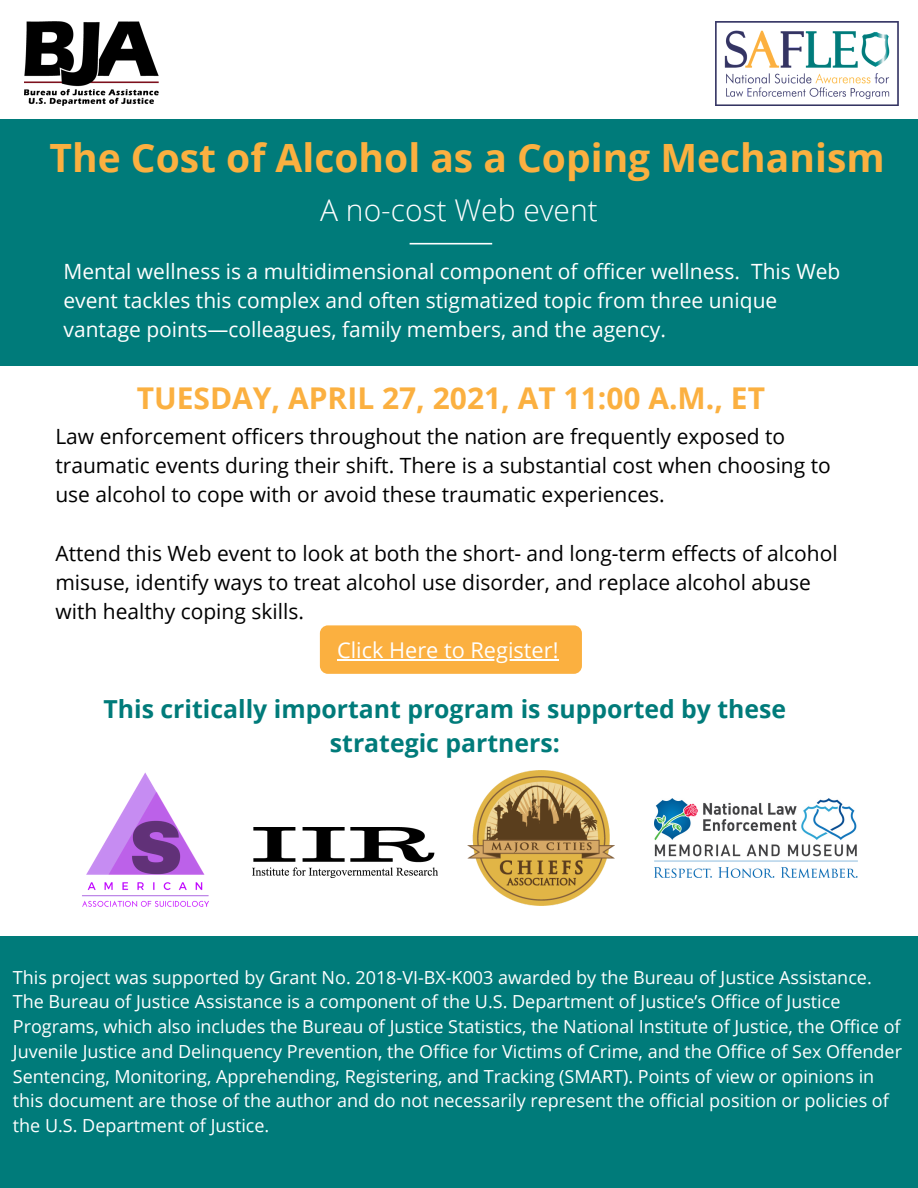
<style>
.page{position:relative;width:918px;height:1188px;background:#fff}
.page>*{position:absolute;margin:0;border:0;box-sizing:border-box;transform-origin:0 0}
.t1{font:700 39px "Open Sans";color:#fbb040}
.t2{font:700 30px "Open Sans";color:#fbb040}
.t3{font:300 30px "Open Sans";color:#fff}
.t4{font:700 24.75px/33.8px "Open Sans";color:#007b7a;text-align:center}
.t5{font:21.75px "Open Sans";color:#fff}
.t6{font:21px/29.2px "Open Sans";color:#000}
.t7{font:21px/29.2px "Open Sans";color:#fff}
.t8{font:18px/24.8px "Open Sans";color:#fff}
</style>
<div class="page">
<img style="left:716px;top:22px;width:183px;height:83px">
<img style="left:25px;top:22px;width:134px;height:83px">
<div style="left:0;top:119px;width:918px;height:247px;background:#007b7a"></div>
<svg style="left:410px;top:243px;width:82px;height:1px"></svg>
<div style="left:0;top:936px;width:918px;height:252px;background:#007b7a"></div>
<div style="left:320px;top:625px;width:262px;height:49px;background:#fbb040;border-radius:8px"></div>
<img style="left:82px;top:772px;width:127px;height:135px">
<img style="left:253px;top:827px;width:184px;height:51px">
<img style="left:655px;top:799px;width:202px;height:79px">
<img style="left:467px;top:770px;width:147px;height:135px">
<hr style="left:337px;top:659px;width:222px;height:1px;background:#fff">
<p class="t1" style="left:50px;top:130px;width:837px">The Cost of Alcohol as a Coping Mechanism</p>
<p class="t3" style="left:320px;top:189px;width:279px">A no-cost Web event</p>
<p class="t7" style="left:64px;top:256px;width:778px">Mental wellness is a multidimensional component of officer wellness. This Web event tackles this complex and often stigmatized topic from three unique vantage points—colleagues, family members, and the agency.</p>
<p class="t2" style="left:137px;top:377px;width:630px">TUESDAY, APRIL 27, 2021, AT 11:00 A.M., ET</p>
<p class="t6" style="left:55px;top:421px;width:777px">Law enforcement officers throughout the nation are frequently exposed to traumatic events during their shift. There is a substantial cost when choosing to use alcohol to cope with or avoid these traumatic experiences.</p>
<p class="t6" style="left:55px;top:538px;width:784px">Attend this Web event to look at both the short- and long-term effects of alcohol misuse, identify ways to treat alcohol use disorder, and replace alcohol abuse with healthy coping skills.</p>
<p class="t5" style="left:337px;top:635px;width:223px">Click Here to Register!</p>
<p class="t4" style="left:103px;top:692px;width:684px">This critically important program is supported by these strategic partners:</p>
<p class="t8" style="left:13px;top:964px;width:891px">This project was supported by Grant No. 2018-VI-BX-K003 awarded by the Bureau of Justice Assistance.<br>The Bureau of Justice Assistance is a component of the U.S. Department of Justice’s Office of Justice Programs, which also includes the Bureau of Justice Statistics, the National Institute of Justice, the Office of Juvenile Justice and Delinquency Prevention, the Office for Victims of Crime, and the Office of Sex Offender Sentencing, Monitoring, Apprehending, Registering, and Tracking (SMART). Points of view or opinions in this document are those of the author and do not necessarily represent the official position or policies of the U.S. Department of Justice.</p>
</div>
